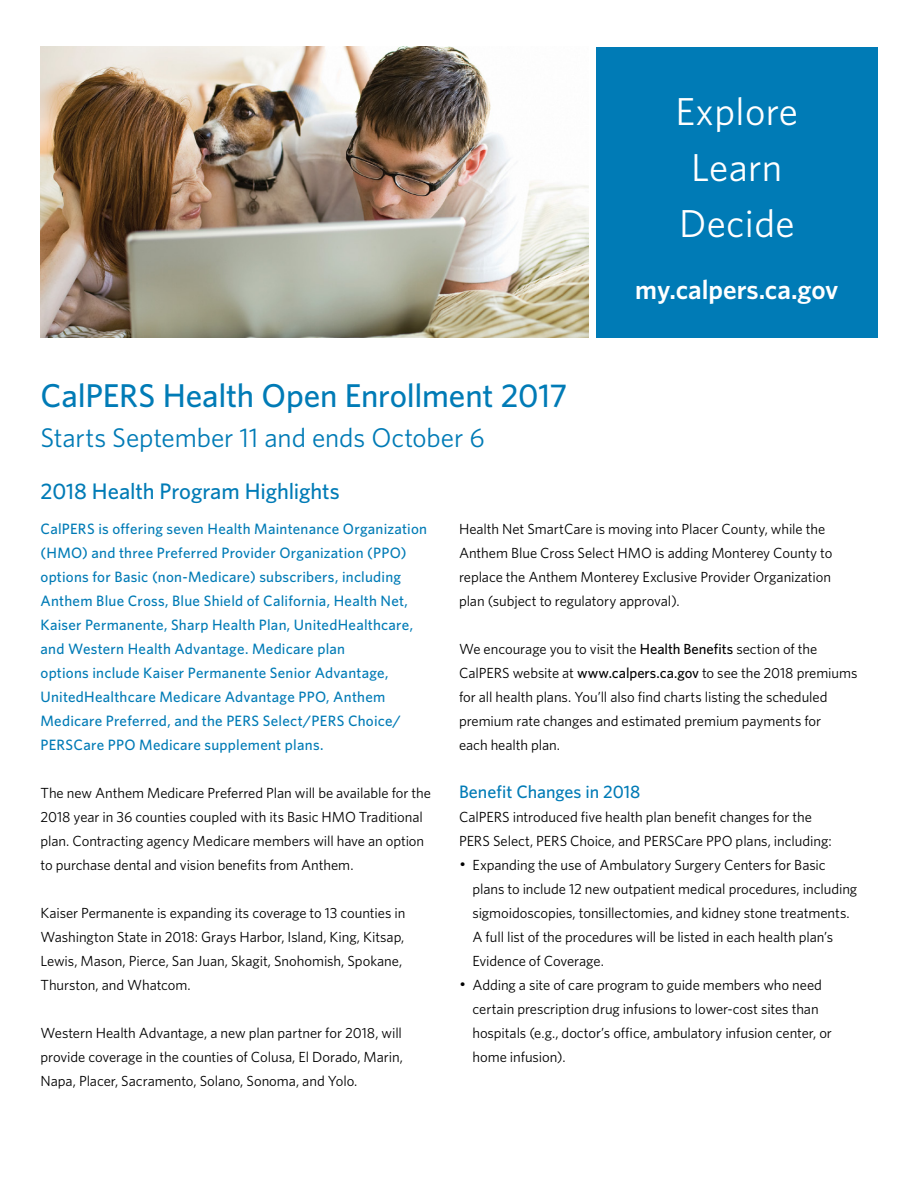
<style>
.page{position:relative;width:918px;height:1188px;background:#fff}
.page>*{position:absolute;margin:0;border:0;box-sizing:border-box;transform-origin:0 0}
.t1{font:39px "Whitney";letter-spacing:.01em;color:#fff}
.t2{font:500 33px "Whitney";letter-spacing:-.005em;color:#007bb6}
.Subtitle{font:27px "Whitney";letter-spacing:-.005em;color:#007bb6}
.t3{font:600 27px "Whitney";color:#fff}
.Headline_1{font:500 22.5px "Whitney";letter-spacing:-.005em;color:#007bb6}
.Headline_2{font:500 18px "Whitney";color:#007bb6}
.body{font:500 15px/24px "Whitney";letter-spacing:.015em;color:#007bb6}
.body-2{font:14.7px/24px "Whitney";letter-spacing:-.005em;color:#000}
.s1{font-weight:500}
</style>
<div class="page">
<div style="left:596px;top:47px;width:282px;height:291px;background:#007bb6"></div>
<img style="left:40px;top:47px;width:548px;height:291px">
<p class="t1" style="left:676px;top:86px;width:124px">Explore</p>
<p class="t1" style="left:691px;top:142px;width:93px">Learn</p>
<p class="t1" style="left:679px;top:198px;width:117px">Decide</p>
<p class="t2" style="left:40px;top:374px;width:528px">CalPERS Health Open Enrollment 2017</p>
<p class="Subtitle" style="left:40px;top:419px;width:446px">Starts September 11 and ends October 6</p>
<h1 class="Headline_1" style="left:40px;top:477px;width:301px">2018 Health Program Highlights</h1>
<p class="t3" style="left:635px;top:271px;width:205px">my.calpers.ca.gov</p>
<p class="body" style="left:40px;top:517px;width:388px">CalPERS is offering seven Health Maintenance Organization (HMO) and three Preferred Provider Organization (PPO) options for Basic (non-Medicare) subscribers, including Anthem Blue Cross, Blue Shield of California, Health Net, Kaiser Permanente, Sharp Health Plan, UnitedHealthcare, and Western Health Advantage. Medicare plan<br>options include Kaiser Permanente Senior Advantage, UnitedHealthcare Medicare Advantage PPO, Anthem Medicare Preferred, and the PERS Select/PERS Choice/ PERSCare PPO Medicare supplement plans.</p>
<p class="body-2" style="left:40px;top:781px;width:392px">The new Anthem Medicare Preferred Plan will be available for the 2018 year in 36 counties coupled with its Basic HMO Traditional plan. Contracting agency Medicare members will have an option to purchase dental and vision benefits from Anthem.</p>
<p class="body-2" style="left:40px;top:901px;width:366px">Kaiser Permanente is expanding its coverage to 13 counties in Washington State in 2018: Grays Harbor, Island, King, Kitsap, Lewis, Mason, Pierce, San Juan, Skagit, Snohomish, Spokane, Thurston, and Whatcom.</p>
<p class="body-2" style="left:40px;top:1021px;width:364px;text-align:justify">Western Health Advantage, a new plan partner for 2018, will provide coverage in the counties of Colusa, El Dorado, Marin, Napa, Placer, Sacramento, Solano, Sonoma, and Yolo.</p>
<p class="body-2" style="left:459px;top:517px;width:375px">Health Net SmartCare is moving into Placer County, while the Anthem Blue Cross Select HMO is adding Monterey County to replace the Anthem Monterey Exclusive Provider Organization plan (subject to regulatory approval).</p>
<p class="body-2" style="left:459px;top:637px;width:400px">We encourage you to visit the <span class="s1">Health Benefits</span> section of the CalPERS website at <span class="s1">www.calpers.ca.gov</span> to see the 2018 premiums for all health plans. You’ll also find charts listing the scheduled premium rate changes and estimated premium payments for<br>each health plan.</p>
<h2 class="Headline_2" style="left:459px;top:780px;width:183px">Benefit Changes in 2018</h2>
<p class="body-2" style="left:459px;top:805px;width:374px">CalPERS introduced five health plan benefit changes for the<br>PERS Select, PERS Choice, and PERSCare PPO plans, including:</p>
<p class="body-2" style="left:472px;top:853px;width:386px;text-indent:-14px"><sup>•</sup> Expanding the use of Ambulatory Surgery Centers for Basic plans to include 12 new outpatient medical procedures, including sigmoidoscopies, tonsillectomies, and kidney stone treatments.<br>A full list of the procedures will be listed in each health plan’s Evidence of Coverage.</p>
<p class="body-2" style="left:472px;top:973px;width:361px;text-indent:-14px"><sup>•</sup> Adding a site of care program to guide members who need certain prescription drug infusions to lower-cost sites than hospitals (e.g., doctor’s office, ambulatory infusion center, or home infusion).</p>
</div>
